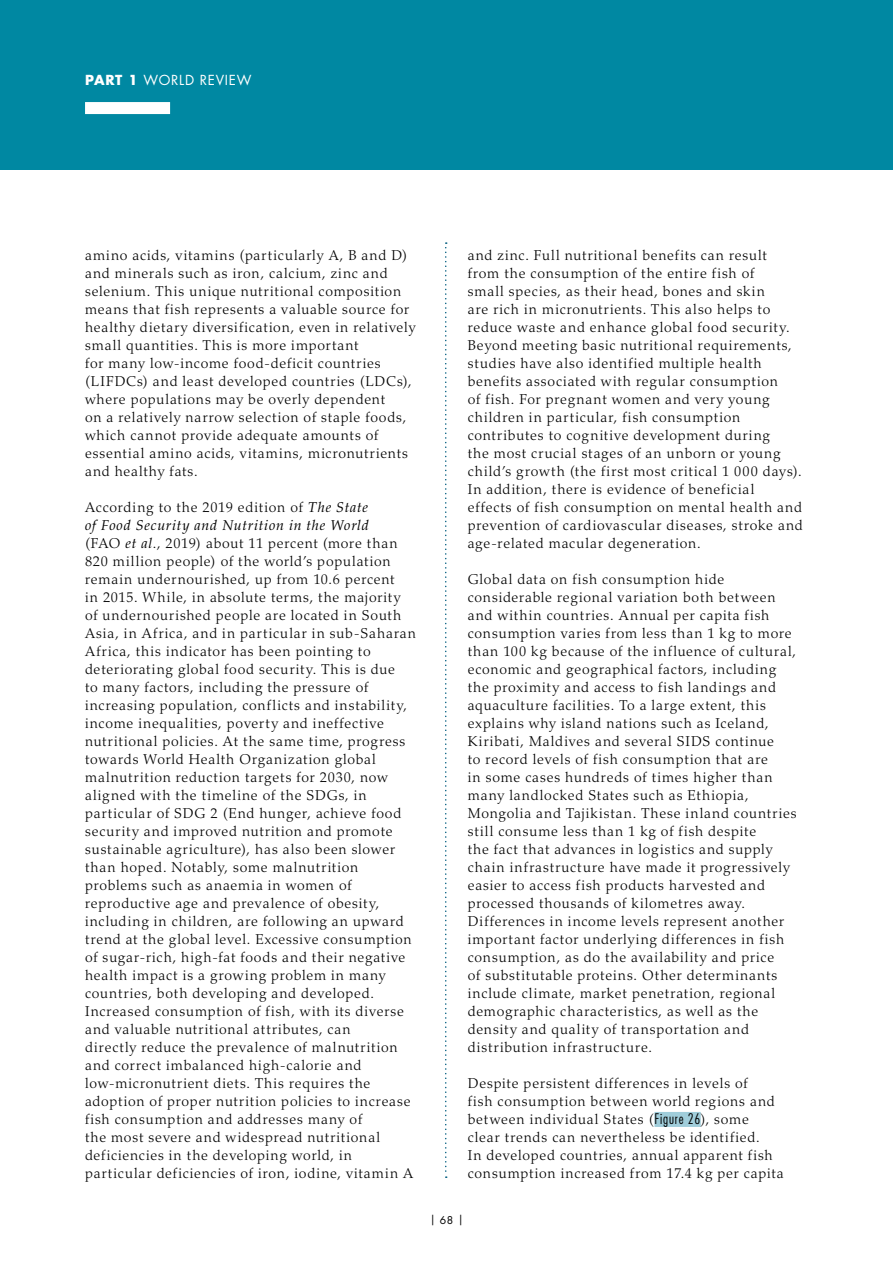
<style>
.page{position:relative;width:893px;height:1263px;background:#fff}
.page>*{position:absolute;margin:0;border:0;box-sizing:border-box;transform-origin:0 0}
.t1{font:300 14.25px/18px "Palatino LT Std";letter-spacing:.055em;color:#000}
.t2{font:13.5px "Futura Std";letter-spacing:.055em;color:#fff}
.t3{font:10.5px "Futura Std";color:#000}
.s1{font-weight:700}
.s2{font-weight:400;font-style:italic}
.s3{font-family:"Futura Std";font-stretch:condensed}
</style>
<div class="page">
<div style="left:0;top:0;width:893px;height:170px;background:#0088a2"></div>
<div style="left:85px;top:102px;width:85px;height:12px;background:#fff"></div>
<svg style="left:445px;top:242px;width:2px;height:936px"></svg>
<div style="left:654px;top:1112px;width:47px;height:15px;background:#a0cdda"></div>
<p class="t2" style="left:85px;top:71px;width:168px"><span class="s1">PART 1</span> WORLD REVIEW</p>
<p class="t1" style="left:85px;top:246px;width:332px">amino acids, vitamins (particularly A, B and D) and minerals such as iron, calcium, zinc and selenium. This unique nutritional composition means that fish represents a valuable source for healthy dietary diversification, even in relatively small quantities. This is more important<br>for many low-income food-deficit countries (LIFDCs) and least developed countries (LDCs), where populations may be overly dependent<br>on a relatively narrow selection of staple foods, which cannot provide adequate amounts of essential amino acids, vitamins, micronutrients and healthy fats.</p>
<p class="t1" style="left:85px;top:498px;width:333px">According to the 2019 edition of <span class="s2">The State<br>of Food Security and Nutrition in the World<br></span>(FAO <span class="s2">et al</span>., 2019) about 11 percent (more than 820 million people) of the world’s population remain undernourished, up from 10.6 percent<br>in 2015. While, in absolute terms, the majority of undernourished people are located in South Asia, in Africa, and in particular in sub-Saharan Africa, this indicator has been pointing to deteriorating global food security. This is due<br>to many factors, including the pressure of increasing population, conflicts and instability, income inequalities, poverty and ineffective nutritional policies. At the same time, progress towards World Health Organization global malnutrition reduction targets for 2030, now aligned with the timeline of the SDGs, in particular of SDG 2 (End hunger, achieve food security and improved nutrition and promote sustainable agriculture), has also been slower than hoped. Notably, some malnutrition problems such as anaemia in women of reproductive age and prevalence of obesity, including in children, are following an upward trend at the global level. Excessive consumption of sugar-rich, high-fat foods and their negative health impact is a growing problem in many countries, both developing and developed.<br>Increased consumption of fish, with its diverse and valuable nutritional attributes, can<br>directly reduce the prevalence of malnutrition and correct imbalanced high-calorie and low-micronutrient diets. This requires the adoption of proper nutrition policies to increase fish consumption and addresses many of<br>the most severe and widespread nutritional deficiencies in the developing world, in particular deficiencies of iron, iodine, vitamin A</p>
<p class="t1" style="left:468px;top:246px;width:337px">and zinc. Full nutritional benefits can result<br>from the consumption of the entire fish of<br>small species, as their head, bones and skin<br>are rich in micronutrients. This also helps to reduce waste and enhance global food security.<br>Beyond meeting basic nutritional requirements, studies have also identified multiple health benefits associated with regular consumption<br>of fish. For pregnant women and very young children in particular, fish consumption contributes to cognitive development during<br>the most crucial stages of an unborn or young child’s growth (the first most critical 1 000 days).<br>In addition, there is evidence of beneficial<br>effects of fish consumption on mental health and prevention of cardiovascular diseases, stroke and age-related macular degeneration.</p>
<p class="t1" style="left:468px;top:570px;width:330px">Global data on fish consumption hide considerable regional variation both between and within countries. Annual per capita fish consumption varies from less than 1 kg to more than 100 kg because of the influence of cultural, economic and geographical factors, including the proximity and access to fish landings and aquaculture facilities. To a large extent, this explains why island nations such as Iceland, Kiribati, Maldives and several SIDS continue<br>to record levels of fish consumption that are<br>in some cases hundreds of times higher than many landlocked States such as Ethiopia, Mongolia and Tajikistan. These inland countries still consume less than 1 kg of fish despite<br>the fact that advances in logistics and supply chain infrastructure have made it progressively easier to access fish products harvested and processed thousands of kilometres away.<br>Differences in income levels represent another important factor underlying differences in fish consumption, as do the availability and price<br>of substitutable proteins. Other determinants include climate, market penetration, regional demographic characteristics, as well as the density and quality of transportation and distribution infrastructure.</p>
<p class="t1" style="left:468px;top:1074px;width:317px">Despite persistent differences in levels of<br>fish consumption between world regions and between individual States (<span class="s3">Figure 26</span>), some clear trends can nevertheless be identified.<br>In developed countries, annual apparent fish consumption increased from 17.4 kg per capita</p>
<p class="t3" style="left:430px;top:1213px;width:35px">| 68 |</p>
</div>
